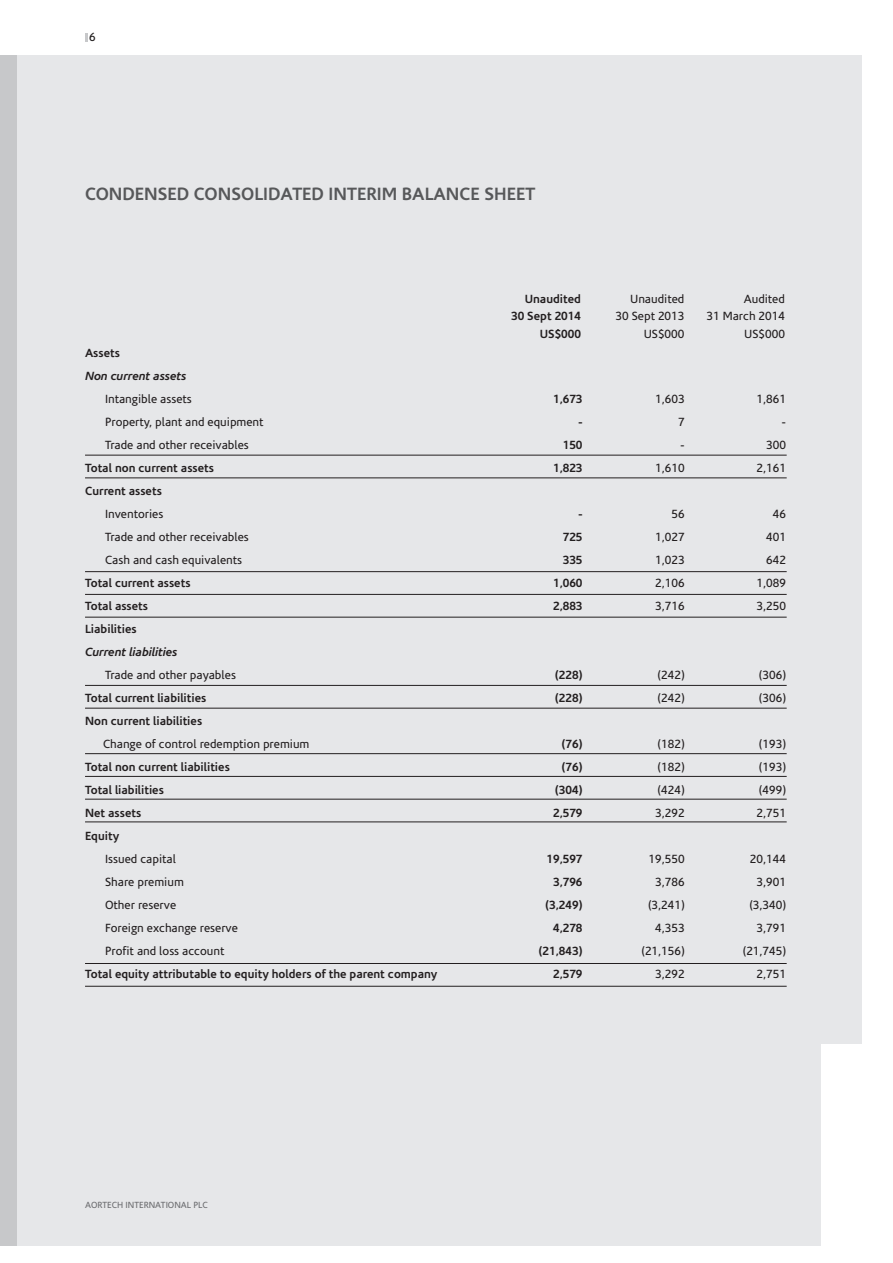
<style>
.page{position:relative;width:893px;height:1263px;background:#fff}
.page>*{position:absolute;margin:0;border:0;box-sizing:border-box;transform-origin:0 0}
.t1{font:700 18px "Corisande";color:#57585a}
.t2{font:12px/18px "Corisande";color:#231f20;text-align:right}
.t3{font:700 12px/18px "Corisande";color:#231f20;text-align:right}
.t4{font:italic 700 12px "Corisande";color:#231f20}
.t5{font:9px "Corisande";color:#6c6d70}
</style>
<div class="page">
<div style="left:0;top:55px;width:17px;height:1191px;background:#c7c8ca"></div>
<div style="left:17px;top:55px;width:845px;height:1191px;background:#e6e7e9"></div>
<hr style="left:85px;top:455px;width:702px;height:1px;background:#231f20">
<hr style="left:85px;top:478px;width:702px;height:1px;background:#231f20">
<hr style="left:85px;top:571px;width:702px;height:1px;background:#231f20">
<hr style="left:85px;top:594px;width:702px;height:1px;background:#231f20">
<hr style="left:85px;top:617px;width:702px;height:1px;background:#231f20">
<hr style="left:85px;top:685px;width:702px;height:1px;background:#231f20">
<hr style="left:85px;top:708px;width:702px;height:1px;background:#231f20">
<hr style="left:85px;top:753px;width:702px;height:1px;background:#231f20">
<hr style="left:85px;top:776px;width:702px;height:1px;background:#231f20">
<hr style="left:85px;top:799px;width:702px;height:1px;background:#231f20">
<hr style="left:85px;top:963px;width:702px;height:1px;background:#231f20">
<hr style="left:85px;top:821px;width:702px;height:1px;background:#231f20">
<hr style="left:85px;top:986px;width:702px;height:1px;background:#231f20">
<svg style="left:85px;top:33px;width:3px;height:8px"></svg>
<div style="left:822px;top:1045px;width:55px;height:201px;background:#fff"></div>
<p class="t2" style="left:89px;top:28px;width:8px">6</p>
<h1 class="t1" style="left:85px;top:184px;width:452px">CONDENSED CONSOLIDATED INTERIM BALANCE SHEET</h1>
<p class="t3" style="left:525px;top:290px;width:58px">Unaudited</p>
<p class="t2" style="left:630px;top:290px;width:56px">Unaudited</p>
<p class="t2" style="left:744px;top:290px;width:43px">Audited</p>
<p class="t3" style="left:511px;top:307px;width:71px">30 Sept 2014<br>US$000</p>
<p class="t2" style="left:615px;top:307px;width:70px">30 Sept 2013<br>US$000</p>
<p class="t2" style="left:706px;top:307px;width:80px">31 March 2014<br>US$000</p>
<p class="t3" style="left:85px;top:344px;width:36px">Assets</p>
<p class="t4" style="left:85px;top:369px;width:103px">Non current assets</p>
<p class="t2" style="left:105px;top:390px;width:88px">Intangible assets</p>
<p class="t3" style="left:553px;top:390px;width:31px">1,673</p>
<p class="t2" style="left:655px;top:390px;width:31px">1,603</p>
<p class="t2" style="left:756px;top:390px;width:31px">1,861</p>
<p class="t2" style="left:105px;top:413px;width:160px">Property, plant and equipment</p>
<p class="t3" style="left:579px;top:413px;width:5px">-</p>
<p class="t2" style="left:678px;top:413px;width:8px">7</p>
<p class="t2" style="left:782px;top:413px;width:5px">-</p>
<p class="t2" style="left:105px;top:436px;width:145px">Trade and other receivables</p>
<p class="t3" style="left:563px;top:436px;width:21px">150</p>
<p class="t2" style="left:681px;top:436px;width:5px">-</p>
<p class="t2" style="left:766px;top:436px;width:21px">300</p>
<p class="t3" style="left:85px;top:459px;width:130px">Total non current assets</p>
<p class="t3" style="left:553px;top:459px;width:31px">1,823</p>
<p class="t2" style="left:655px;top:459px;width:31px">1,610</p>
<p class="t2" style="left:756px;top:459px;width:31px">2,161</p>
<p class="t3" style="left:85px;top:482px;width:78px">Current assets</p>
<p class="t2" style="left:105px;top:505px;width:60px">Inventories</p>
<p class="t3" style="left:579px;top:505px;width:5px">-</p>
<p class="t2" style="left:671px;top:505px;width:15px">56</p>
<p class="t2" style="left:773px;top:505px;width:15px">46</p>
<p class="t2" style="left:105px;top:528px;width:145px">Trade and other receivables</p>
<p class="t3" style="left:563px;top:528px;width:21px">725</p>
<p class="t2" style="left:655px;top:528px;width:31px">1,027</p>
<p class="t2" style="left:766px;top:528px;width:21px">401</p>
<p class="t2" style="left:105px;top:551px;width:139px">Cash and cash equivalents</p>
<p class="t3" style="left:563px;top:551px;width:21px">335</p>
<p class="t2" style="left:655px;top:551px;width:31px">1,023</p>
<p class="t2" style="left:766px;top:551px;width:21px">642</p>
<p class="t3" style="left:85px;top:574px;width:107px">Total current assets</p>
<p class="t3" style="left:553px;top:574px;width:31px">1,060</p>
<p class="t2" style="left:655px;top:574px;width:31px">2,106</p>
<p class="t2" style="left:756px;top:574px;width:31px">1,089</p>
<p class="t3" style="left:85px;top:597px;width:65px">Total assets</p>
<p class="t3" style="left:553px;top:597px;width:31px">2,883</p>
<p class="t2" style="left:655px;top:597px;width:31px">3,716</p>
<p class="t2" style="left:756px;top:597px;width:31px">3,250</p>
<p class="t3" style="left:85px;top:620px;width:53px">Liabilities</p>
<p class="t4" style="left:85px;top:645px;width:94px">Current liabilities</p>
<p class="t2" style="left:105px;top:666px;width:132px">Trade and other payables</p>
<p class="t3" style="left:555px;top:666px;width:29px">(228)</p>
<p class="t2" style="left:658px;top:666px;width:28px">(242)</p>
<p class="t2" style="left:759px;top:666px;width:29px">(306)</p>
<p class="t3" style="left:85px;top:689px;width:123px">Total current liabilities</p>
<p class="t3" style="left:555px;top:689px;width:29px">(228)</p>
<p class="t2" style="left:658px;top:689px;width:28px">(242)</p>
<p class="t2" style="left:759px;top:689px;width:29px">(306)</p>
<p class="t3" style="left:85px;top:712px;width:119px">Non current liabilities</p>
<p class="t2" style="left:103px;top:735px;width:208px">Change of control redemption premium</p>
<p class="t3" style="left:561px;top:735px;width:23px">(76)</p>
<p class="t2" style="left:658px;top:735px;width:28px">(182)</p>
<p class="t2" style="left:759px;top:735px;width:29px">(193)</p>
<p class="t3" style="left:85px;top:758px;width:146px">Total non current liabilities</p>
<p class="t3" style="left:561px;top:758px;width:23px">(76)</p>
<p class="t2" style="left:658px;top:758px;width:28px">(182)</p>
<p class="t2" style="left:759px;top:758px;width:29px">(193)</p>
<p class="t3" style="left:85px;top:781px;width:80px">Total liabilities</p>
<p class="t3" style="left:555px;top:781px;width:29px">(304)</p>
<p class="t2" style="left:658px;top:781px;width:28px">(424)</p>
<p class="t2" style="left:759px;top:781px;width:29px">(499)</p>
<p class="t3" style="left:85px;top:804px;width:58px">Net assets</p>
<p class="t3" style="left:553px;top:804px;width:31px">2,579</p>
<p class="t2" style="left:655px;top:804px;width:31px">3,292</p>
<p class="t2" style="left:756px;top:804px;width:31px">2,751</p>
<p class="t3" style="left:85px;top:827px;width:36px">Equity</p>
<p class="t2" style="left:105px;top:850px;width:72px">Issued capital</p>
<p class="t3" style="left:547px;top:850px;width:37px">19,597</p>
<p class="t2" style="left:649px;top:850px;width:37px">19,550</p>
<p class="t2" style="left:750px;top:850px;width:38px">20,144</p>
<p class="t2" style="left:105px;top:873px;width:80px">Share premium</p>
<p class="t3" style="left:553px;top:873px;width:31px">3,796</p>
<p class="t2" style="left:655px;top:873px;width:31px">3,786</p>
<p class="t2" style="left:756px;top:873px;width:31px">3,901</p>
<p class="t2" style="left:105px;top:896px;width:73px">Other reserve</p>
<p class="t3" style="left:545px;top:896px;width:39px">(3,249)</p>
<p class="t2" style="left:648px;top:896px;width:38px">(3,241)</p>
<p class="t2" style="left:749px;top:896px;width:38px">(3,340)</p>
<p class="t2" style="left:105px;top:919px;width:134px">Foreign exchange reserve</p>
<p class="t3" style="left:553px;top:919px;width:31px">4,278</p>
<p class="t2" style="left:655px;top:919px;width:31px">4,353</p>
<p class="t2" style="left:756px;top:919px;width:31px">3,791</p>
<p class="t2" style="left:105px;top:942px;width:121px">Profit and loss account</p>
<p class="t3" style="left:539px;top:942px;width:45px">(21,843)</p>
<p class="t2" style="left:641px;top:942px;width:45px">(21,156)</p>
<p class="t2" style="left:743px;top:942px;width:45px">(21,745)</p>
<p class="t3" style="left:85px;top:965px;width:354px">Total equity attributable to equity holders of the parent company</p>
<p class="t3" style="left:553px;top:965px;width:31px">2,579</p>
<p class="t2" style="left:655px;top:965px;width:31px">3,292</p>
<p class="t2" style="left:756px;top:965px;width:31px">2,751</p>
<p class="t5" style="left:85px;top:1200px;width:124px">AORTECH INTERNATIONAL PLC</p>
</div>
